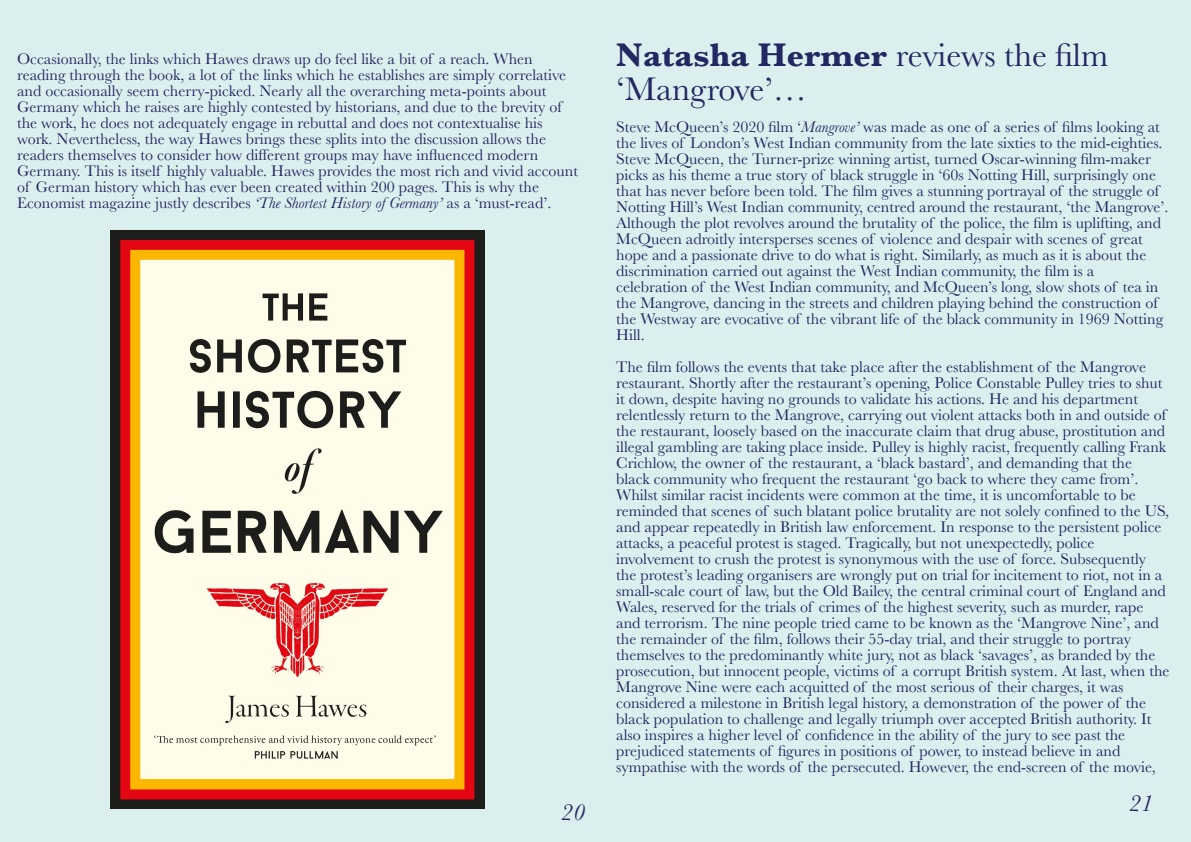
<style>
.page{position:relative;width:1191px;height:842px;background:#fff}
.page>*{position:absolute;margin:0;border:0;box-sizing:border-box;transform-origin:0 0}
.t1{font:34px/34px "Baskerville";color:#222962}
.t2{font:italic 24px "Baskerville";color:#222661}
.t3{font:16px/16px "Baskerville";color:#222962}
.s1{font-style:italic}
.s2{font-weight:700}
</style>
<div class="page">
<div style="left:595px;top:0;width:596px;height:842px;background:#dbf0ee"></div>
<div style="left:0;top:0;width:595px;height:842px;background:#dbf0ee"></div>
<img style="left:111px;top:230px;width:374px;height:578px">
<p class="t3" style="left:17px;top:50px;width:562px">Occasionally, the links which Hawes draws up do feel like a bit of a reach. When reading through the book, a lot of the links which he establishes are simply correlative and occasionally seem cherry-picked. Nearly all the overarching meta-points about Germany which he raises are highly contested by historians, and due to the brevity of the work, he does not adequately engage in rebuttal and does not contextualise his work. Nevertheless, the way Hawes brings these splits into the discussion allows the readers themselves to consider how different groups may have influenced modern Germany. This is itself highly valuable. Hawes provides the most rich and vivid account of German history which has ever been created within 200 pages. This is why the Economist magazine justly describes <span class="s1">‘The Shortest History of Germany’</span> as a ‘must-read’.</p>
<h2 class="t2" style="left:561px;top:799px;width:26px">20</h2>
<h1 class="t1" style="left:616px;top:37px;width:493px"><span class="s2">Natasha Hermer</span> reviews the film ‘Mangrove’…</h1>
<p class="t3" style="left:616px;top:118px;width:554px">Steve McQueen’s 2020 film ‘<span class="s1">Mangrove’</span> was made as one of a series of films looking at the lives of London’s West Indian community from the late sixties to the mid-eighties.<br>Steve McQueen, the Turner-prize winning artist, turned Oscar-winning film-maker picks as his theme a true story of black struggle in ‘60s Notting Hill, surprisingly one that has never before been told. The film gives a stunning portrayal of the struggle of Notting Hill’s West Indian community, centred around the restaurant, ‘the Mangrove’.<br>Although the plot revolves around the brutality of the police, the film is uplifting, and McQueen adroitly intersperses scenes of violence and despair with scenes of great hope and a passionate drive to do what is right. Similarly, as much as it is about the discrimination carried out against the West Indian community, the film is a celebration of the West Indian community, and McQueen’s long, slow shots of tea in the Mangrove, dancing in the streets and children playing behind the construction of the Westway are evocative of the vibrant life of the black community in 1969 Notting Hill.</p>
<p class="t3" style="left:616px;top:358px;width:555px">The film follows the events that take place after the establishment of the Mangrove restaurant. Shortly after the restaurant’s opening, Police Constable Pulley tries to shut it down, despite having no grounds to validate his actions. He and his department relentlessly return to the Mangrove, carrying out violent attacks both in and outside of the restaurant, loosely based on the inaccurate claim that drug abuse, prostitution and illegal gambling are taking place inside. Pulley is highly racist, frequently calling Frank Crichlow, the owner of the restaurant, a ‘black bastard’, and demanding that the black community who frequent the restaurant ‘go back to where they came from’.<br>Whilst similar racist incidents were common at the time, it is uncomfortable to be reminded that scenes of such blatant police brutality are not solely confined to the US, and appear repeatedly in British law enforcement. In response to the persistent police attacks, a peaceful protest is staged. Tragically, but not unexpectedly, police involvement to crush the protest is synonymous with the use of force. Subsequently the protest’s leading organisers are wrongly put on trial for incitement to riot, not in a small-scale court of law, but the Old Bailey, the central criminal court of England and Wales, reserved for the trials of crimes of the highest severity, such as murder, rape and terrorism. The nine people tried came to be known as the ‘Mangrove Nine’, and the remainder of the film, follows their 55-day trial, and their struggle to portray themselves to the predominantly white jury, not as black ‘savages’, as branded by the prosecution, but innocent people, victims of a corrupt British system. At last, when the Mangrove Nine were each acquitted of the most serious of their charges, it was considered a milestone in British legal history, a demonstration of the power of the black population to challenge and legally triumph over accepted British authority. It also inspires a higher level of confidence in the ability of the jury to see past the prejudiced statements of figures in positions of power, to instead believe in and sympathise with the words of the persecuted. However, the end-screen of the movie,</p>
<h2 class="t2" style="left:1129px;top:790px;width:26px">21</h2>
</div>
